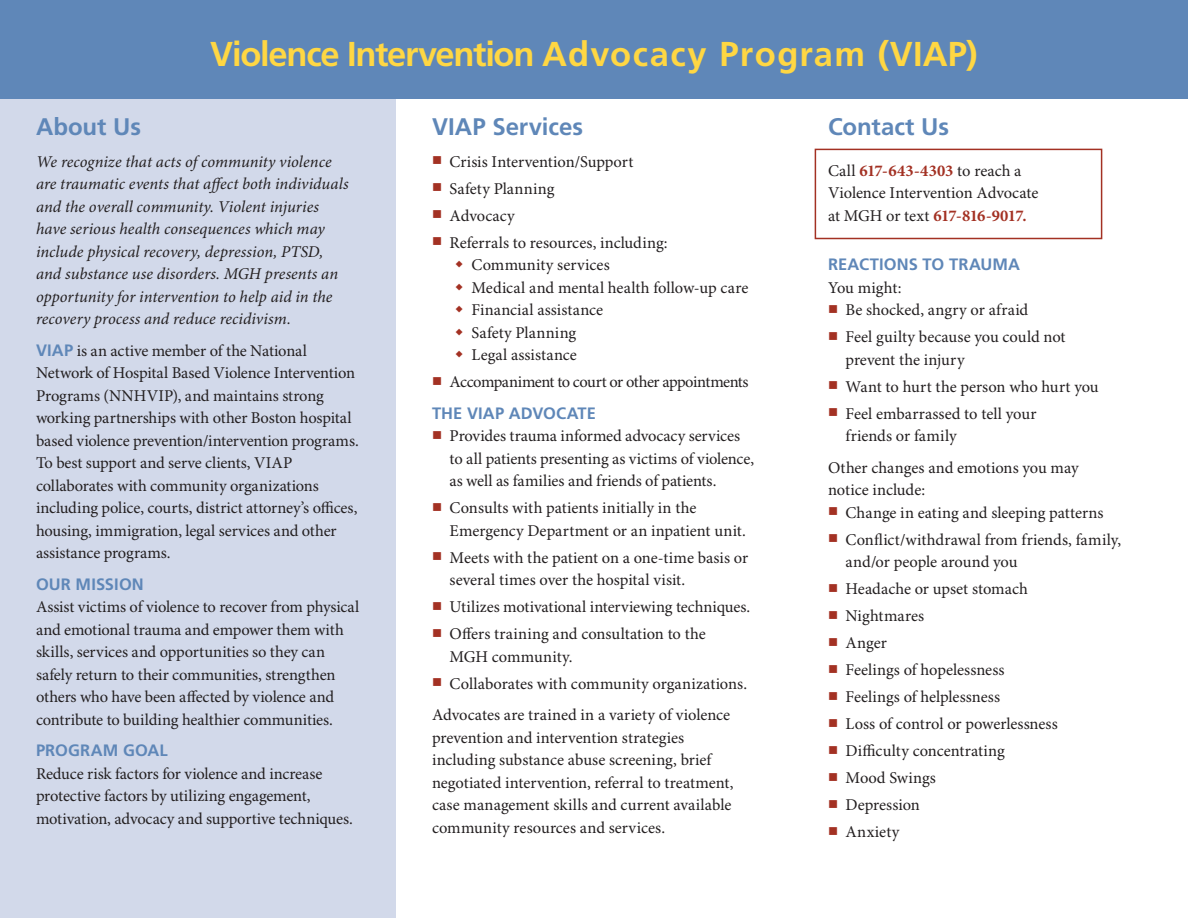
<style>
.page{position:relative;width:1188px;height:918px;background:#fff}
.page>*{position:absolute;margin:0;border:0;box-sizing:border-box;transform-origin:0 0}
.t1{font:700 34.5px "Frutiger LT Std";letter-spacing:-.02em;color:#ffd743}
.Minion_text{font:700 24px "Frutiger LT Std";color:#5f87b8}
.Minion_text-2{font:16.5px/22.5px "Minion Pro";letter-spacing:-.005em;color:#231f20}
.Minion_text-3{font:italic 16.5px/22.5px "Minion Pro";color:#231f20}
.Minion_text-4{font:16.5px "Minion Pro";letter-spacing:-.035em;color:#231f20}
.Minion_text-5{font:700 16.5px "Frutiger LT Std";letter-spacing:.005em;color:#5f87b8}
.Minion_text-6{font:16.5px "Minion Pro";letter-spacing:.025em;color:#231f20}
.s1{font-family:"Frutiger LT Std";font-weight:700;color:#5f87b8}
.s2{color:#a33123}
.s3{font-weight:700;color:#a33123}
</style>
<div class="page">
<div style="left:0;top:81px;width:396px;height:837px;background:#d2d9ea"></div>
<div style="left:815px;top:149px;width:287px;height:90px;border:2px solid #a33123"></div>
<div style="left:0;top:0;width:1188px;height:98px;background:#5f87b8"></div>
<p class="t1" style="left:210px;top:34px;width:769px">Violence Intervention Advocacy Program (VIAP)</p>
<p class="Minion_text" style="left:36px;top:113px;width:107px">About Us</p>
<p class="Minion_text-3" style="left:36px;top:151px;width:314px">We recognize that acts of community violence are traumatic events that affect both individuals and the overall community. Violent injuries have serious health consequences which may include physical recovery, depression, PTSD, and substance use disorders. MGH presents an opportunity for intervention to help aid in the recovery process and reduce recidivism.</p>
<p class="Minion_text-2" style="left:36px;top:340px;width:324px"><span class="s1">VIAP</span> is an active member of the National Network of Hospital Based Violence Intervention Programs (NNHVIP), and maintains strong working partnerships with other Boston hospital based violence prevention/intervention programs.<br>To best support and serve clients, VIAP collaborates with community organizations including police, courts, district attorney’s offices, housing, immigration, legal services and other assistance programs.</p>
<p class="Minion_text-2" style="left:36px;top:574px;width:325px"><span class="s1">OUR MISSION<br></span>Assist victims of violence to recover from physical and emotional trauma and empower them with skills, services and opportunities so they can safely return to their communities, strengthen others who have been affected by violence and contribute to building healthier communities.</p>
<p class="Minion_text-2" style="left:36px;top:740px;width:318px"><span class="s1">PROGRAM GOAL<br></span>Reduce risk factors for violence and increase protective factors by utilizing engagement, motivation, advocacy and supportive techniques.</p>
<p class="Minion_text" style="left:432px;top:113px;width:153px">VIAP Services</p>
<p class="Minion_text-2" style="left:432px;top:151px;width:203px"><span class="s2">■</span> Crisis Intervention/Support</p>
<p class="Minion_text-2" style="left:432px;top:178px;width:124px"><span class="s2">■</span> Safety Planning</p>
<p class="Minion_text-2" style="left:432px;top:205px;width:84px"><span class="s2">■</span> Advocacy</p>
<p class="Minion_text-2" style="left:432px;top:232px;width:237px"><span class="s2">■</span> Referrals to resources, including:</p>
<p class="Minion_text-2" style="left:472px;top:254px;width:140px">Community services</p>
<p class="Minion_text-2" style="left:472px;top:277px;width:278px">Medical and mental health follow-up care</p>
<p class="Minion_text-2" style="left:472px;top:299px;width:133px">Financial assistance</p>
<p class="Minion_text-2" style="left:472px;top:322px;width:106px">Safety Planning</p>
<p class="Minion_text-2" style="left:472px;top:344px;width:107px">Legal assistance</p>
<p class="Minion_text-4" style="left:432px;top:372px;width:318px"><span class="s2">■</span> Accompaniment to court or other appointments</p>
<p class="Minion_text-5" style="left:432px;top:403px;width:166px">THE VIAP ADVOCATE</p>
<p class="Minion_text-2" style="left:450px;top:425px;width:306px;text-indent:-18px"><span class="s2">■</span> Provides trauma informed advocacy services to all patients presenting as victims of violence, as well as families and friends of patients.</p>
<p class="Minion_text-2" style="left:450px;top:497px;width:298px;text-indent:-18px"><span class="s2">■</span> Consults with patients initially in the<br>Emergency Department or an inpatient unit.</p>
<p class="Minion_text-2" style="left:450px;top:547px;width:300px;text-indent:-18px"><span class="s2">■</span> Meets with the patient on a one-time basis or several times over the hospital visit.</p>
<p class="Minion_text-2" style="left:432px;top:596px;width:320px"><span class="s2">■</span> Utilizes motivational interviewing techniques.</p>
<p class="Minion_text-2" style="left:450px;top:623px;width:258px;text-indent:-18px"><span class="s2">■</span> Offers training and consultation to the<br>MGH community.</p>
<p class="Minion_text-2" style="left:432px;top:673px;width:317px"><span class="s2">■</span> Collaborates with community organizations.</p>
<p class="Minion_text-2" style="left:432px;top:704px;width:303px">Advocates are trained in a variety of violence prevention and intervention strategies including substance abuse screening, brief negotiated intervention, referral to treatment, case management skills and current available community resources and services.</p>
<p class="Minion_text" style="left:828px;top:113px;width:123px">Contact Us</p>
<p class="Minion_text-2" style="left:828px;top:160px;width:212px">Call <span class="s3">617-643-4303</span> to reach a<br>Violence Intervention Advocate at MGH or text <span class="s3">617-816-9017.</span></p>
<p class="Minion_text-5" style="left:828px;top:255px;width:194px">REACTIONS TO TRAUMA</p>
<p class="Minion_text-2" style="left:828px;top:277px;width:75px">You might:</p>
<p class="Minion_text-2" style="left:828px;top:299px;width:202px"><span class="s2">■</span> Be shocked, angry or afraid</p>
<p class="Minion_text-2" style="left:846px;top:326px;width:222px;text-indent:-18px"><span class="s2">■</span> Feel guilty because you could not prevent the injury</p>
<p class="Minion_text-2" style="left:828px;top:376px;width:272px"><span class="s2">■</span> Want to hurt the person who hurt you</p>
<p class="Minion_text-2" style="left:846px;top:403px;width:193px;text-indent:-18px"><span class="s2">■</span> Feel embarrassed to tell your friends or family</p>
<p class="Minion_text-2" style="left:828px;top:457px;width:252px">Other changes and emotions you may notice include:</p>
<p class="Minion_text-2" style="left:828px;top:502px;width:277px"><span class="s2">■</span> Change in eating and sleeping patterns</p>
<p class="Minion_text-2" style="left:846px;top:529px;width:277px;text-indent:-18px"><span class="s2">■</span> Conflict/withdrawal from friends, family, and/or people around you</p>
<p class="Minion_text-2" style="left:828px;top:578px;width:201px"><span class="s2">■</span> Headache or upset stomach</p>
<p class="Minion_text-2" style="left:828px;top:605px;width:98px"><span class="s2">■</span> Nightmares</p>
<p class="Minion_text-2" style="left:828px;top:632px;width:60px"><span class="s2">■</span> Anger</p>
<p class="Minion_text-2" style="left:828px;top:659px;width:178px"><span class="s2">■</span> Feelings of hopelessness</p>
<p class="Minion_text-2" style="left:828px;top:686px;width:174px"><span class="s2">■</span> Feelings of helplessness</p>
<p class="Minion_text-2" style="left:828px;top:713px;width:231px"><span class="s2">■</span> Loss of control or powerlessness</p>
<p class="Minion_text-2" style="left:828px;top:740px;width:178px"><span class="s2">■</span> Difficulty concentrating</p>
<p class="Minion_text-2" style="left:828px;top:767px;width:109px"><span class="s2">■</span> Mood Swings</p>
<p class="Minion_text-2" style="left:828px;top:794px;width:93px"><span class="s2">■</span> Depression</p>
<p class="Minion_text-6" style="left:828px;top:822px;width:73px"><span class="s2">■</span> Anxiety</p>
</div>
